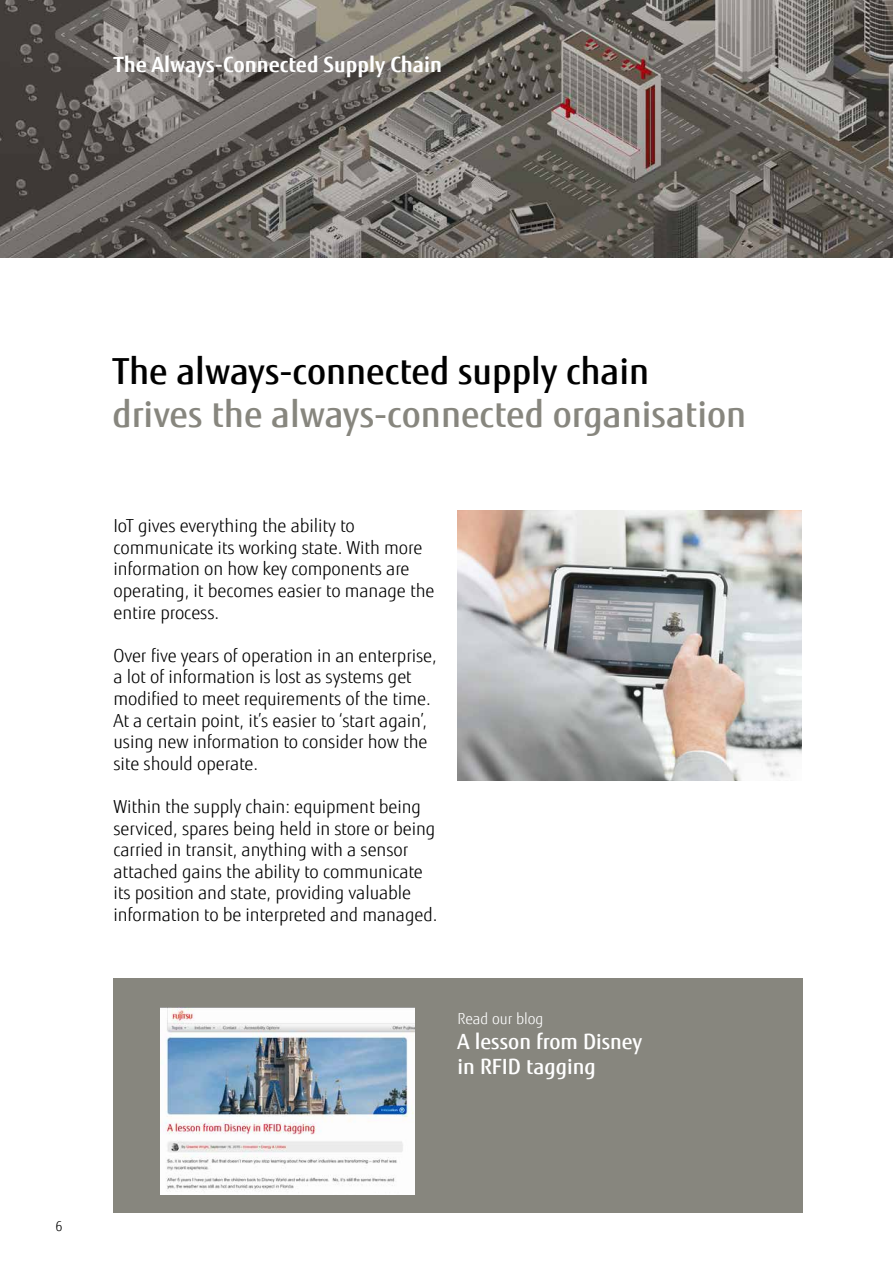
<style>
.page{position:relative;width:893px;height:1263px;background:#fff}
.page>*{position:absolute;margin:0;border:0;box-sizing:border-box;transform-origin:0 0}
.t1{font:500 36px "Fujitsu Sans";color:#87867e}
.t2{font:500 36px "Fujitsu Sans";color:#000}
.t3{font:700 21px "Fujitsu Sans";color:#fff}
.t4{font:500 21px/25.2px "Fujitsu Sans";color:#fff}
.t5{font:300 18px/21.6px "Fujitsu Sans";letter-spacing:-.005em;color:#000}
.t6{font:300 15px "Fujitsu Sans";color:#fff}
.t7{font:300 13.5px "Fujitsu Sans";color:#000}
</style>
<div class="page">
<img style="left:0;top:0;width:893px;height:258px">
<img style="left:458px;top:510px;width:344px;height:270px">
<div style="left:113px;top:979px;width:690px;height:234px;background:#87867e"></div>
<img style="left:160px;top:1007px;width:255px;height:188px">
<p class="t3" style="left:113px;top:51px;width:330px">The Always-Connected Supply Chain</p>
<h1 class="t2" style="left:112px;top:348px;width:538px">The always-connected supply chain</h1>
<h1 class="t1" style="left:112px;top:391px;width:635px">drives the always-connected organisation</h1>
<p class="t5" style="left:113px;top:515px;width:322px">IoT gives everything the ability to communicate its working state. With more information on how key components are operating, it becomes easier to manage the entire process.</p>
<p class="t5" style="left:113px;top:645px;width:325px">Over five years of operation in an enterprise, a lot of information is lost as systems get modified to meet requirements of the time.<br>At a certain point, it’s easier to ‘start again’, using new information to consider how the site should operate.</p>
<p class="t5" style="left:113px;top:796px;width:325px">Within the supply chain: equipment being serviced, spares being held in store or being carried in transit, anything with a sensor attached gains the ability to communicate its position and state, providing valuable information to be interpreted and managed.</p>
<p class="t6" style="left:458px;top:1009px;width:87px">Read our blog</p>
<p class="t4" style="left:458px;top:1029px;width:186px">A lesson from Disney in RFID tagging</p>
<p class="t7" style="left:56px;top:1218px;width:9px">6</p>
</div>
